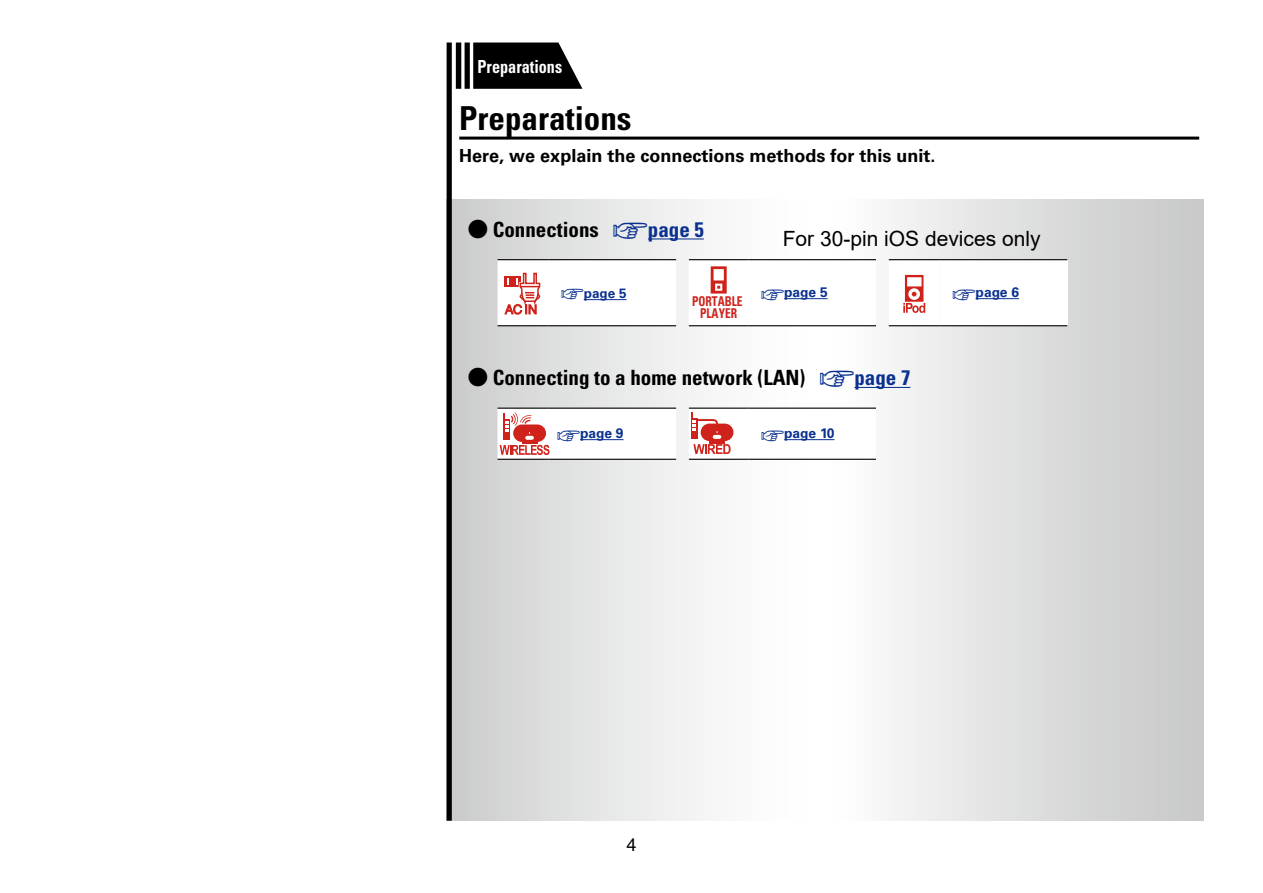
<style>
.page{position:relative;width:1263px;height:893px;background:#fff}
.page>*{position:absolute;margin:0;border:0;box-sizing:border-box;transform-origin:0 0}
.t1{font:700 condensed 33px "Univers LT Std";color:#000}
.t2{font:700 condensed 21px "Univers LT Std";color:#000}
.t3{font:21px "Arial";color:#000}
.t4{font:700 18px "Univers LT Std";color:#000}
.t5{font:700 condensed 18px "Univers LT Std";color:#fff;scale:.9 1}
.t6{font:18px "Helvetica LT Std";color:#000}
.t7{font:700 13.8px "Univers LT Std";color:#0b3190}
.t8{font:700 condensed 13.5px/12px "Univers LT Std";color:#cf221b;text-align:center;scale:.85 1}
.t9{font:700 13.5px "Univers LT Std";color:#0b3190}
.s1{font-family:"Marks For Denon";font-weight:400;font-stretch:normal}
.s2{font-family:"Marks For Denon";font-weight:400;font-stretch:normal;color:#0b3190}
.s3{color:#0b3190}
.s4{font-family:"Marks For Denon";font-weight:400}
</style>
<div class="page">
<svg style="left:446px;top:200px;width:757px;height:621px"></svg>
<svg style="left:447px;top:43px;width:135px;height:778px;fill:#d7d7d8"></svg>
<hr style="left:648px;top:238px;width:56px;height:1px;background:#0b3190">
<hr style="left:854px;top:387px;width:56px;height:1px;background:#0b3190">
<div style="left:940px;top:260px;width:127px;height:66px;background:#fff"></div>
<hr style="left:689px;top:259px;width:59px;height:1px;background:#000">
<hr style="left:748px;top:259px;width:128px;height:1px;background:#000">
<hr style="left:889px;top:259px;width:51px;height:1px;background:#000">
<hr style="left:940px;top:259px;width:127px;height:1px;background:#000">
<hr style="left:940px;top:325px;width:127px;height:1px;background:#000">
<hr style="left:497px;top:259px;width:52px;height:1px;background:#000">
<hr style="left:549px;top:259px;width:127px;height:1px;background:#000">
<svg style="left:497px;top:260px;width:443px;height:66px"></svg>
<hr style="left:975px;top:298px;width:44px;height:1px;background:#0b3190">
<hr style="left:497px;top:459px;width:52px;height:1px;background:#000">
<hr style="left:549px;top:459px;width:127px;height:1px;background:#000">
<hr style="left:689px;top:459px;width:59px;height:1px;background:#000">
<hr style="left:748px;top:459px;width:128px;height:1px;background:#000">
<svg style="left:497px;top:408px;width:179px;height:51px"></svg>
<hr style="left:522px;top:441px;width:15px;height:3px;background:#cf221b">
<hr style="left:580px;top:439px;width:44px;height:1px;background:#0b3190">
<svg style="left:689px;top:408px;width:187px;height:51px"></svg>
<hr style="left:709px;top:440px;width:16px;height:3px;background:#cf221b">
<hr style="left:784px;top:439px;width:50px;height:1px;background:#0b3190">
<hr style="left:459px;top:137px;width:740px;height:3px;background:#000">
<p class="t5" style="left:478px;top:56px;width:95px">Preparations</p>
<h1 class="t1" style="left:459px;top:98px;width:174px">Preparations</h1>
<p class="t4" style="left:459px;top:145px;width:478px">Here, we explain the connections methods for this unit.</p>
<p class="t2" style="left:468px;top:217px;width:238px"><span class="s1">F</span> Connections <span class="s2">V</span><span class="s3">page 5</span></p>
<p class="t9" style="left:561px;top:286px;width:67px"><span class="s4">V</span>page 5</p>
<p class="t8" style="left:692px;top:295px;width:61px">PORTABLE<br>PLAYER</p>
<p class="t3" style="left:783px;top:224px;width:259px">For 30-pin iOS devices only</p>
<p class="t7" style="left:761px;top:284px;width:68px"><span class="s4">V</span>page 5</p>
<p class="t7" style="left:952px;top:284px;width:68px"><span class="s4">V</span>page 6</p>
<p class="t2" style="left:468px;top:365px;width:444px"><span class="s1">F</span> Connecting to a home network (LAN) <span class="s2">V</span><span class="s3">page 7</span></p>
<p class="t7" style="left:557px;top:425px;width:68px"><span class="s4">V</span>page 9</p>
<p class="t7" style="left:761px;top:425px;width:75px"><span class="s4">V</span>page 10</p>
<p class="t6" style="left:626px;top:834px;width:12px">4</p>
</div>
